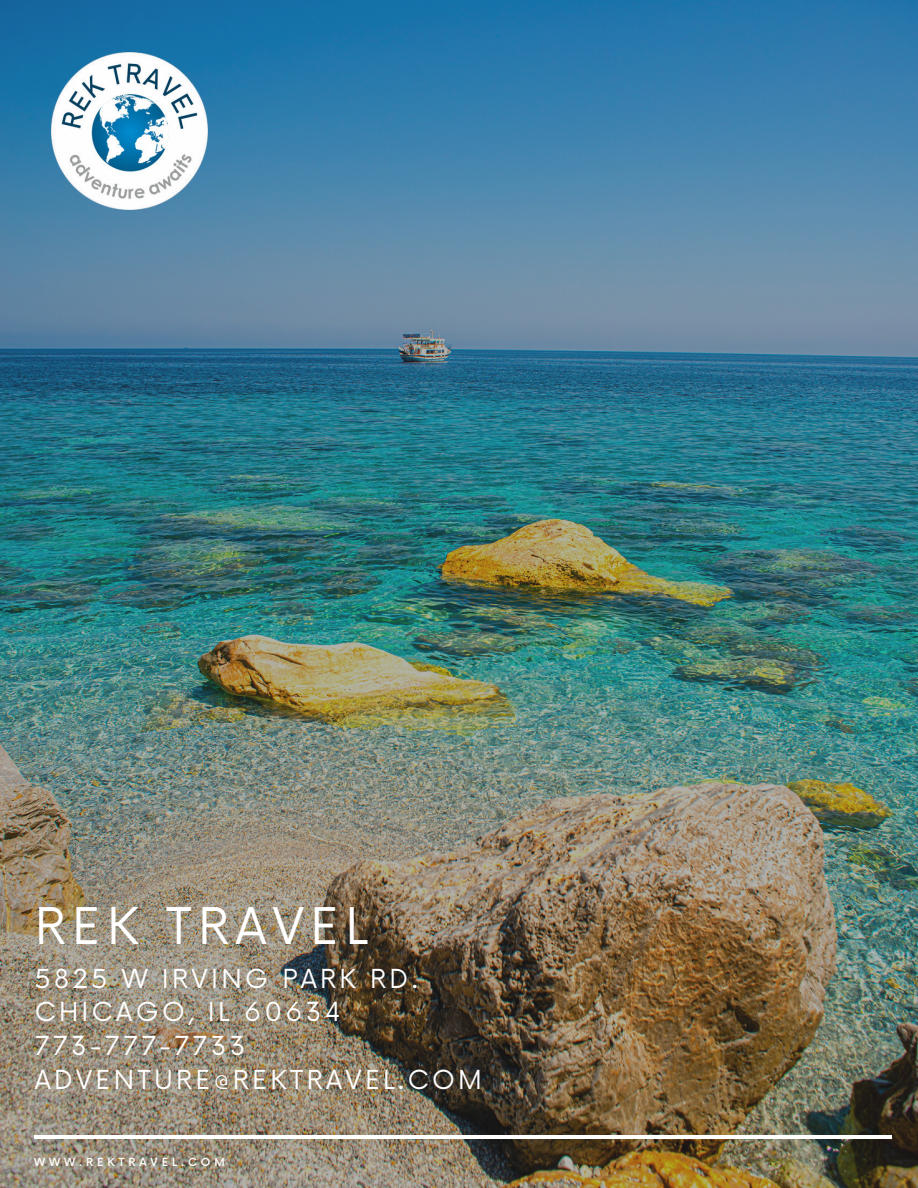
<style>
.page{position:relative;width:918px;height:1188px;background:#fff}
.page>*{position:absolute;margin:0;border:0;box-sizing:border-box;transform-origin:0 0}
.t1{font:49.2px "Now";letter-spacing:.13em;color:#fff}
.t2{font:25.5px/33.8px "Now";letter-spacing:.13em;color:#fff}
.t3{font:500 10.95px "Now";letter-spacing:.36em;color:#fff}
</style>
<div class="page">
<img style="left:0;top:0;width:918px;height:1188px">
<hr style="left:35px;top:1136px;width:857px;height:3px;background:#fff">
<img style="left:51px;top:53px;width:157px;height:156px">
<h1 class="t1" style="left:35px;top:886px;width:335px">REK TRAVEL</h1>
<p class="t2" style="left:35px;top:960px;width:449px">5825 W IRVING PARK RD.<br>CHICAGO, IL 60634<br>773-777-7733<br>ADVENTURE@REKTRAVEL.COM</p>
<p class="t3" style="left:34px;top:1154px;width:192px">WWW.REKTRAVEL.COM</p>
</div>
